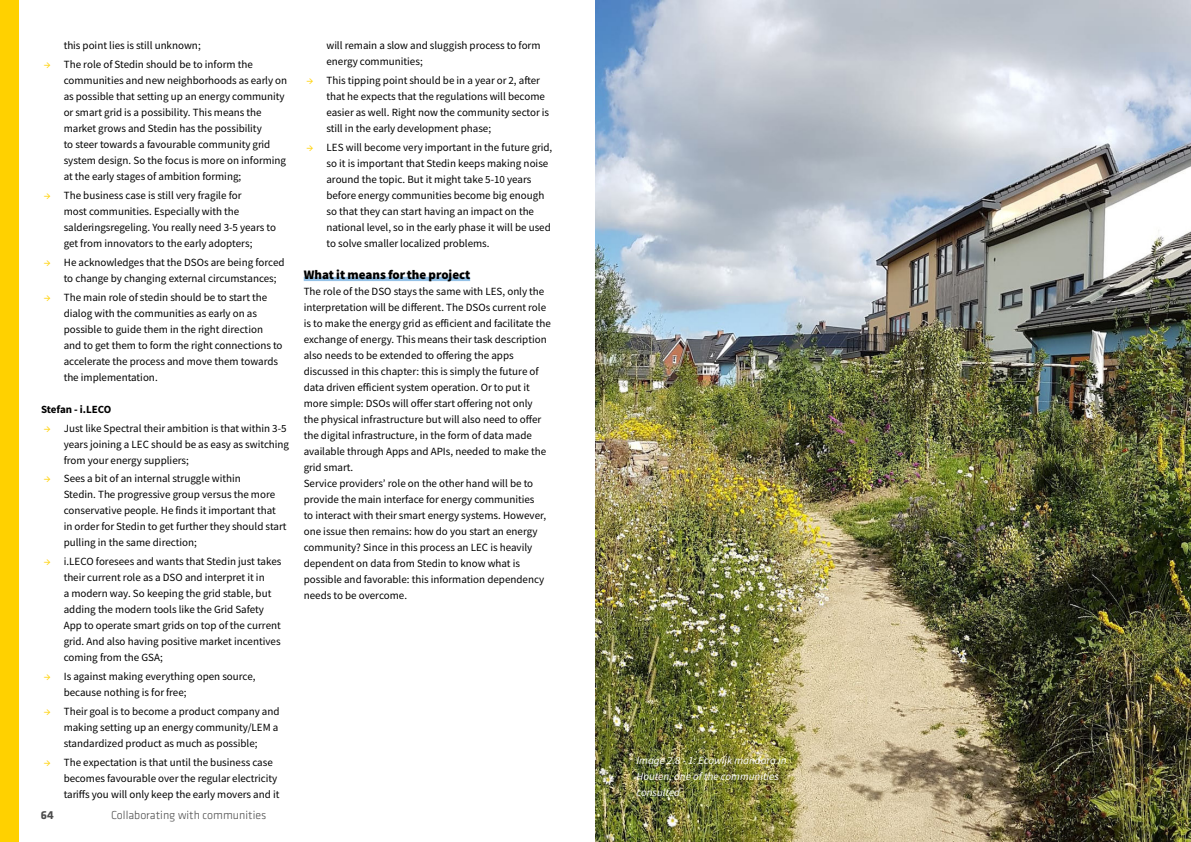
<style>
.page{position:relative;width:1191px;height:842px;background:#fff}
.page>*{position:absolute;margin:0;border:0;box-sizing:border-box;transform-origin:0 0}
.t1{font:13px "Source Sans Variable";letter-spacing:.06em;color:#000}
.t2{font:300 12px "Klavika";color:#4d4d4d}
.t3{font:700 12px "Klavika";color:#4d4d4d}
.t4{font:11px/16px "Source Sans Variable";letter-spacing:.02em;color:#000}
.t5{font:italic 11px/16px "Source Sans Variable";letter-spacing:.02em;color:#fff}
.t6{font:11px "Source Sans Variable";letter-spacing:.04em;color:#000}
.s1{color:#ffd100}
</style>
<div class="page">
<div style="left:0;top:0;width:18px;height:842px;background:#ffd100"></div>
<hr style="left:304px;top:277px;width:166px;height:4px;background:#95c2e7">
<img style="left:595px;top:0;width:596px;height:842px">
<p class="t4" style="left:64px;top:38px;width:138px">this point lies is still unknown;</p>
<p class="t4" style="left:64px;top:57px;width:225px;text-indent:-20px"><span class="s1">→</span> The role of Stedin should be to inform the communities and new neighborhoods as early on as possible that setting up an energy community or smart grid is a possibility. This means the market grows and Stedin has the possibility<br>to steer towards a favourable community grid system design. So the focus is more on informing at the early stages of ambition forming;</p>
<p class="t4" style="left:64px;top:187px;width:214px;text-indent:-20px"><span class="s1">→</span> The business case is still very fragile for<br>most communities. Especially with the salderingsregeling. You really need 3-5 years to get from innovators to the early adopters;</p>
<p class="t4" style="left:64px;top:254px;width:222px;text-indent:-20px"><span class="s1">→</span> He acknowledges that the DSOs are being forced to change by changing external circumstances;</p>
<p class="t4" style="left:64px;top:289px;width:220px;text-indent:-20px"><span class="s1">→</span> The main role of stedin should be to start the dialog with the communities as early on as possible to guide them in the right direction and to get them to form the right connections to accelerate the process and move them towards the implementation.</p>
<p class="t6" style="left:41px;top:402px;width:71px">Stefan - i.LECO</p>
<p class="t4" style="left:64px;top:420px;width:227px;text-indent:-20px"><span class="s1">→</span> Just like Spectral their ambition is that within 3-5 years joining a LEC should be as easy as switching from your energy suppliers;</p>
<p class="t4" style="left:64px;top:471px;width:224px;text-indent:-20px"><span class="s1">→</span> Sees a bit of an internal struggle within<br>Stedin. The progressive group versus the more conservative people. He finds it important that in order for Stedin to get further they should start pulling in the same direction;</p>
<p class="t4" style="left:64px;top:554px;width:219px;text-indent:-20px"><span class="s1">→</span> i.LECO foresees and wants that Stedin just takes their current role as a DSO and interpret it in<br>a modern way. So keeping the grid stable, but adding the modern tools like the Grid Safety App to operate smart grids on top of the current grid. And also having positive market incentives coming from the GSA;</p>
<p class="t4" style="left:64px;top:668px;width:193px;text-indent:-20px"><span class="s1">→</span> Is against making everything open source, because nothing is for free;</p>
<p class="t4" style="left:64px;top:703px;width:217px;text-align:justify;text-indent:-20px"><span class="s1">→</span> Their goal is to become a product company and making setting up an energy community/LEM a standardized product as much as possible;</p>
<p class="t4" style="left:64px;top:754px;width:217px;text-indent:-20px"><span class="s1">→</span> The expectation is that until the business case becomes favourable over the regular electricity tariffs you will only keep the early movers and it</p>
<p class="t3" style="left:41px;top:809px;width:15px">64</p>
<p class="t2" style="left:111px;top:809px;width:157px">Collaborating with communities</p>
<p class="t4" style="left:326px;top:38px;width:215px">will remain a slow and sluggish process to form energy communities;</p>
<p class="t4" style="left:326px;top:73px;width:224px;text-indent:-20px"><span class="s1">→</span> This tipping point should be in a year or 2, after that he expects that the regulations will become easier as well. Right now the community sector is still in the early development phase;</p>
<p class="t4" style="left:326px;top:139px;width:227px;text-indent:-20px"><span class="s1">→</span> LES will become very important in the future grid, so it is important that Stedin keeps making noise around the topic. But it might take 5-10 years before energy communities become big enough so that they can start having an impact on the national level, so in the early phase it will be used to solve smaller localized problems.</p>
<p class="t1" style="left:304px;top:267px;width:167px">What it means for the project</p>
<p class="t4" style="left:304px;top:283px;width:248px">The role of the DSO stays the same with LES, only the interpretation will be different. The DSOs current role is to make the energy grid as efficient and facilitate the exchange of energy. This means their task description also needs to be extended to offering the apps discussed in this chapter: this is simply the future of data driven efficient system operation. Or to put it more simple: DSOs will offer start offering not only<br>the physical infrastructure but will also need to offer the digital infrastructure, in the form of data made available through Apps and APIs, needed to make the grid smart.<br>Service providers’ role on the other hand will be to provide the main interface for energy communities<br>to interact with their smart energy systems. However, one issue then remains: how do you start an energy community? Since in this process an LEC is heavily dependent on data from Stedin to know what is possible and favorable: this information dependency needs to be overcome.</p>
<p class="t5" style="left:636px;top:753px;width:151px">Image 2.8 - 1: Ecowijk mandora in<br>Houten, one of the communities consulted</p>
</div>
